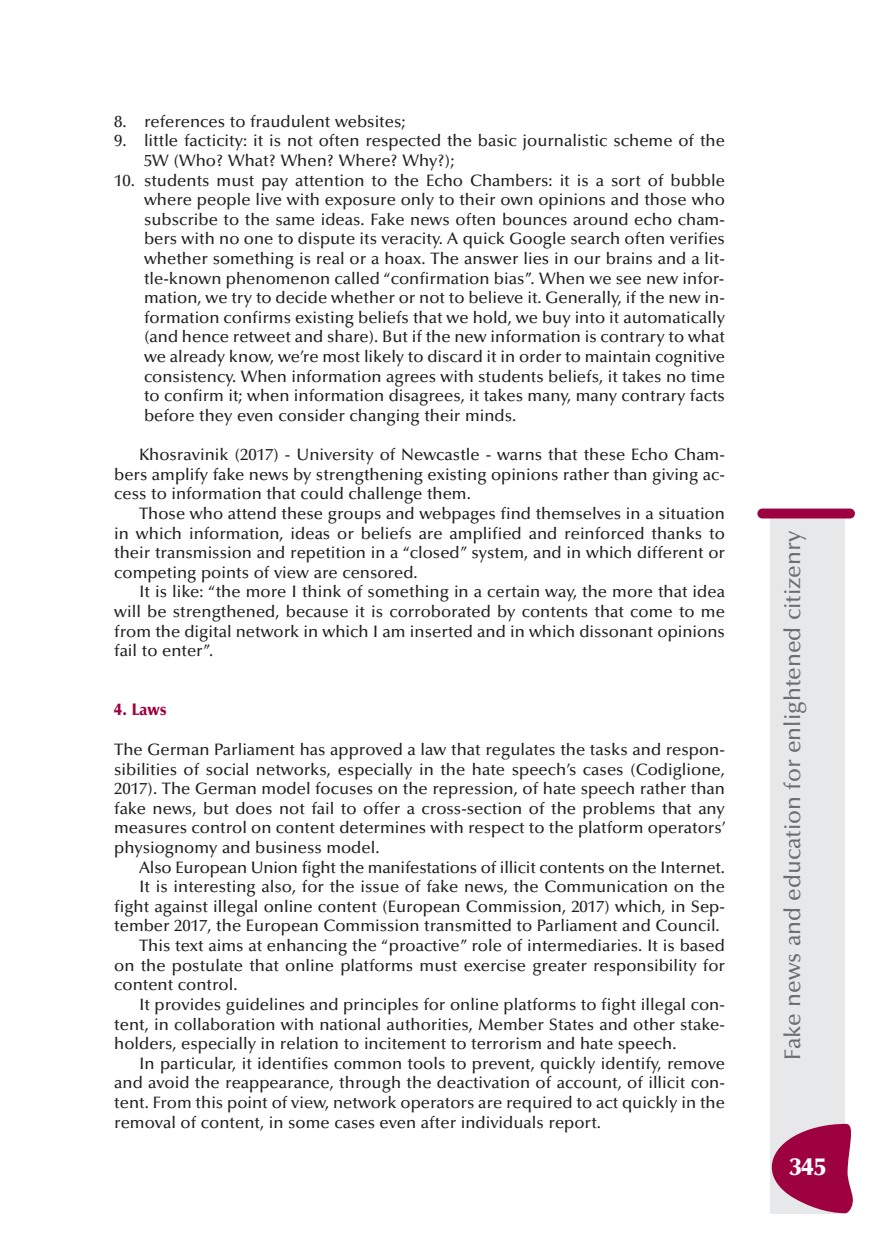
<style>
.page{position:relative;width:869px;height:1241px;background:#fff}
.page>*{position:absolute;margin:0;border:0;box-sizing:border-box;transform-origin:0 0}
.t1{font:900 24.5px "Optima";color:#fff}
.t2{font:500 22.75px "Optima";color:#6c6d70}
.t3{font:500 16.62px/19.6px "Optima";color:#231f20;text-align:justify}
.t4{font:900 16.62px "Optima";color:#9d0140;scale:.95 1}
</style>
<div class="page">
<div style="left:770px;top:516px;width:74px;height:697px;background:#e7e8e9"></div>
<div style="left:757px;top:508px;width:97px;height:10px;background:#9d0140;border-radius:5px"></div>
<svg style="left:771px;top:1123px;width:82px;height:89px"></svg>
<p class="t3" style="left:114px;top:113px;width:293px">8. references to fraudulent websites;</p>
<p class="t3" style="left:144px;top:132px;width:582px;text-indent:-30px">9. little facticity: it is not often respected the basic journalistic scheme of the<br>5W (Who? What? When? Where? Why?);</p>
<p class="t3" style="left:144px;top:172px;width:582px;text-indent:-30px">10. students must pay attention to the Echo Chambers: it is a sort of bubble where people live with exposure only to their own opinions and those who subscribe to the same ideas. Fake news often bounces around echo cham&shy;bers with no one to dispute its veracity. A quick Google search often verifies whether something is real or a hoax. The answer lies in our brains and a lit&shy;tle-known phenomenon called “confirmation bias”. When we see new infor&shy;mation, we try to decide whether or not to believe it. Generally, if the new in&shy;formation confirms existing beliefs that we hold, we buy into it automatically (and hence retweet and share). But if the new information is contrary to what we already know, we’re most likely to discard it in order to maintain cognitive consistency. When information agrees with students beliefs, it takes no time to confirm it; when information disagrees, it takes many, many contrary facts before they even consider changing their minds.</p>
<p class="t3" style="left:114px;top:446px;width:612px;text-indent:25px">Khosravinik (2017) - University of Newcastle - warns that these Echo Cham&shy;bers amplify fake news by strengthening existing opinions rather than giving ac&shy;cess to information that could challenge them.</p>
<p class="t3" style="left:114px;top:505px;width:612px;text-indent:25px">Those who attend these groups and webpages find themselves in a situation in which information, ideas or beliefs are amplified and reinforced thanks to their transmission and repetition in a “closed” system, and in which different or competing points of view are censored.</p>
<p class="t3" style="left:114px;top:583px;width:612px;text-indent:25px">It is like: “the more I think of something in a certain way, the more that idea will be strengthened, because it is corroborated by contents that come to me from the digital network in which I am inserted and in which dissonant opinions fail to enter”.</p>
<p class="t4" style="left:114px;top:702px;width:57px">4. Laws</p>
<p class="t3" style="left:114px;top:741px;width:613px">The German Parliament has approved a law that regulates the tasks and respon&shy;sibilities of social networks, especially in the hate speech’s cases (Codiglione, 2017). The German model focuses on the repression, of hate speech rather than fake news, but does not fail to offer a cross-section of the problems that any measures control on content determines with respect to the platform operators’ physiognomy and business model.</p>
<p class="t3" style="left:139px;top:858px;width:587px">Also European Union fight the manifestations of illicit contents on the Internet.</p>
<p class="t3" style="left:139px;top:878px;width:587px">It is interesting also, for the issue of fake news, the Communication on the</p>
<p class="t3" style="left:114px;top:898px;width:612px">fight against illegal online content (European Commission, 2017) which, in Sep-</p>
<p class="t3" style="left:114px;top:917px;width:606px">tember 2017, the European Commission transmitted to Parliament and Council.</p>
<p class="t3" style="left:139px;top:937px;width:587px">This text aims at enhancing the “proactive” role of intermediaries. It is based</p>
<p class="t3" style="left:114px;top:956px;width:612px">on the postulate that online platforms must exercise greater responsibility for</p>
<p class="t3" style="left:114px;top:976px;width:125px">content control.</p>
<p class="t3" style="left:139px;top:996px;width:587px">It provides guidelines and principles for online platforms to fight illegal con-</p>
<p class="t3" style="left:114px;top:1015px;width:612px">tent, in collaboration with national authorities, Member States and other stake-</p>
<p class="t3" style="left:114px;top:1035px;width:563px">holders, especially in relation to incitement to terrorism and hate speech.</p>
<p class="t3" style="left:139px;top:1054px;width:587px">In particular, it identifies common tools to prevent, quickly identify, remove</p>
<p class="t3" style="left:114px;top:1074px;width:612px">and avoid the reappearance, through the deactivation of account, of illicit con-</p>
<p class="t3" style="left:114px;top:1094px;width:612px">tent. From this point of view, network operators are required to act quickly in the</p>
<p class="t3" style="left:114px;top:1113px;width:488px">removal of content, in some cases even after individuals report.</p>
<h2 class="t2" style="left:783px;top:1059px;width:531px;rotate:-90deg">Fake news and education for enlightened citizenry</h2>
<h1 class="t1" style="left:789px;top:1156px;width:38px">345</h1>
</div>
